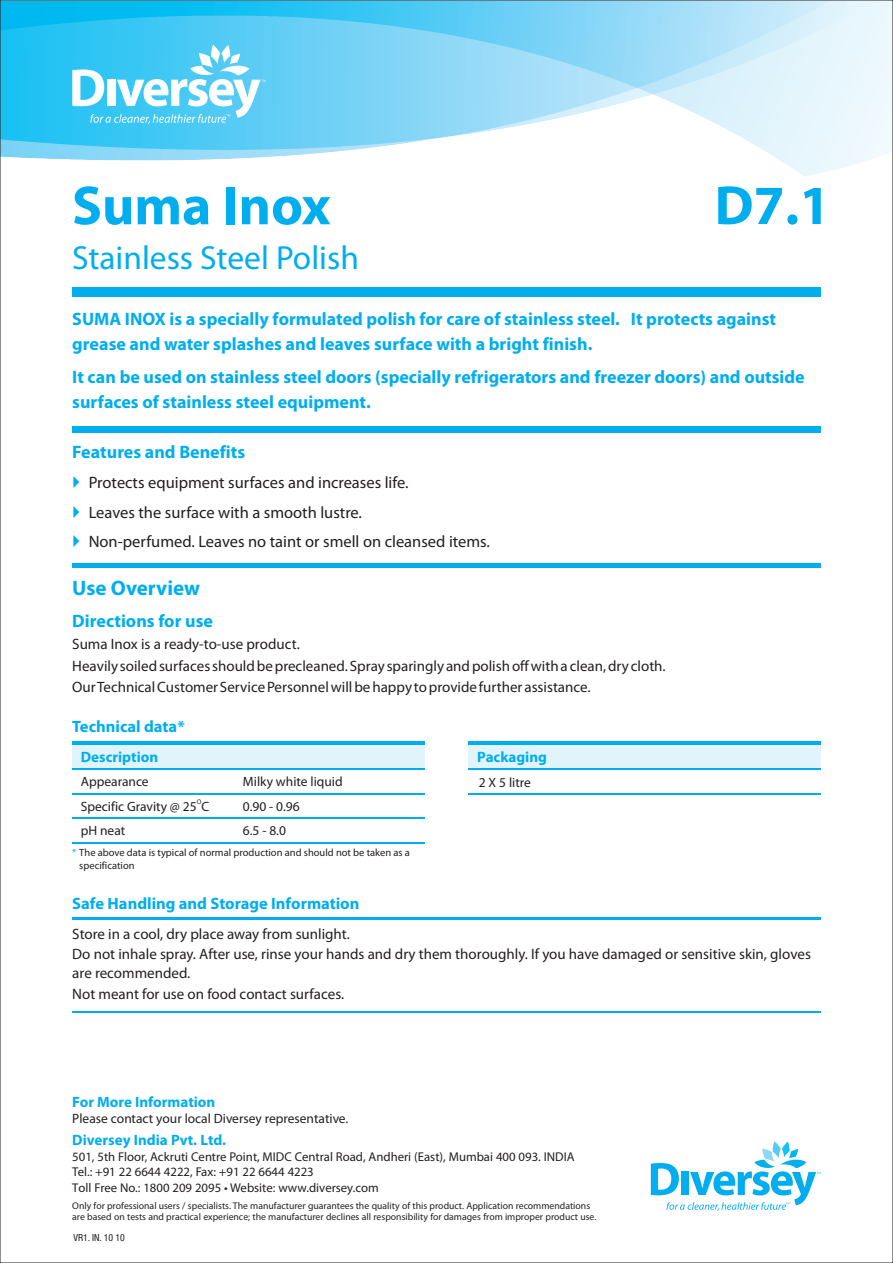
<style>
.page{position:relative;width:893px;height:1263px;background:#fff}
.page>*{position:absolute;margin:0;border:0;box-sizing:border-box;transform-origin:0 0}
.t1{font:700 55.5px "Myriad Pro";color:#00aeef}
.t2{font:33.45px "Myriad Pro";color:#00aeef}
.t3{font:700 21px "Myriad Pro";color:#00aeef}
.t4{font:700 18px/24.6px "Myriad Pro";color:#00aeef}
.t5{font:16.5px/29.7px "Myriad Pro";color:#231f20}
.t6{font:700 16.5px "Myriad Pro";color:#00aeef}
.t7{font:15px/20.7px "Myriad Pro";color:#231f20}
.t8{font:700 15px "Myriad Pro";color:#00aeef}
.t9{font:13.5px/24.9px "Myriad Pro";color:#231f20}
.t10{font:12.75px/15.3px "Myriad Pro";color:#231f20}
.t11{font:10.5px/12.6px "Myriad Pro";color:#231f20}
.t12{font:9.75px/11.7px "Myriad Pro";color:#231f20}
.t13{font:condensed 9.75px "Helvetica Neue LT Pro";color:#231f20}
.t14{font:6.75px "Myriad Pro";color:#231f20}
.s1{color:#00aeef}
.s2{font-size:12.6px}
</style>
<div class="page">
<img style="left:2px;top:2px;width:875px;height:171px">
<hr style="left:72px;top:741px;width:353px;height:4px;background:#00aeef">
<div style="left:72px;top:745px;width:353px;height:25px;background:#e1f4fc"></div>
<hr style="left:72px;top:768px;width:353px;height:2px;background:#00aeef">
<hr style="left:72px;top:793px;width:353px;height:1px;background:#00aeef">
<hr style="left:72px;top:817px;width:353px;height:1px;background:#00aeef">
<hr style="left:72px;top:842px;width:353px;height:2px;background:#00aeef">
<hr style="left:468px;top:741px;width:353px;height:4px;background:#00aeef">
<div style="left:468px;top:745px;width:353px;height:25px;background:#e1f4fc"></div>
<hr style="left:468px;top:768px;width:353px;height:2px;background:#00aeef">
<hr style="left:468px;top:793px;width:353px;height:1px;background:#00aeef">
<hr style="left:72px;top:1012px;width:748px;height:1px;background:#00aeef">
<hr style="left:72px;top:917px;width:749px;height:2px;background:#00aeef">
<svg style="left:72px;top:45px;width:194px;height:79px"></svg>
<div style="left:72px;top:288px;width:749px;height:9px;background:#00aeef"></div>
<div style="left:72px;top:426px;width:749px;height:6px;background:#00aeef"></div>
<div style="left:72px;top:563px;width:749px;height:5px;background:#00aeef"></div>
<svg style="left:651px;top:1141px;width:170px;height:70px"></svg>
<h1 class="t1" style="left:72px;top:183px;width:260px">Suma Inox</h1>
<h1 class="t1" style="left:714px;top:182px;width:117px">D7.1</h1>
<h2 class="t2" style="left:72px;top:244px;width:288px">Stainless Steel Polish</h2>
<p class="t4" style="left:72px;top:308px;width:705px">SUMA INOX is a specially formulated polish for care of stainless steel. It protects against grease and water splashes and leaves surface with a bright finish.</p>
<p class="t4" style="left:72px;top:366px;width:734px">It can be used on stainless steel doors (specially refrigerators and freezer doors) and outside surfaces of stainless steel equipment.</p>
<p class="t4" style="left:72px;top:441px;width:174px">Features and Benefits</p>
<p class="t5" style="left:89px;top:469px;width:403px">Protects equipment surfaces and increases life.<br>Leaves the surface with a smooth lustre.<br>Non-perfumed. Leaves no taint or smell on cleansed items.</p>
<h3 class="t3" style="left:72px;top:580px;width:129px">Use Overview</h3>
<p class="t4" style="left:72px;top:610px;width:142px">Directions for use</p>
<p class="t7" style="left:72px;top:635px;width:595px;line-height:21.6px">Suma Inox is a ready-to-use product.<br>Heavily soiled surfaces should be precleaned. Spray sparingly and polish off with a clean, dry cloth.<br>Our Technical Customer Service Personnel will be happy to provide further assistance.</p>
<p class="t6" style="left:72px;top:720px;width:114px">Technical data*</p>
<p class="t8" style="left:81px;top:750px;width:79px">Description</p>
<p class="t9" style="left:81px;top:770px;width:69px">Appearance</p>
<p class="t14" style="left:197px;top:799px;width:6px">O</p>
<p class="t9" style="left:81px;top:795px;width:130px">Specific Gravity @ 25 C</p>
<p class="t9" style="left:243px;top:770px;width:101px">Milky white liquid<br>0.90 - 0.96</p>
<p class="t9" style="left:81px;top:819px;width:46px">pH neat</p>
<p class="t9" style="left:243px;top:819px;width:45px">6.5 - 8.0</p>
<p class="t11" style="left:79px;top:847px;width:332px;text-indent:-7px"><span class="s1">*</span> The above data is typical of normal production and should not be taken as a specification</p>
<p class="t8" style="left:477px;top:750px;width:71px">Packaging</p>
<p class="t9" style="left:479px;top:771px;width:54px">2 X 5 litre</p>
<p class="t6" style="left:72px;top:896px;width:289px">Safe Handling and Storage Information</p>
<p class="t7" style="left:72px;top:924px;width:740px">Store in a cool, dry place away from sunlight.<br>Do not inhale spray. After use, rinse your hands and dry them thoroughly. If you have damaged or sensitive skin, gloves</p>
<p class="t7" style="left:72px;top:964px;width:273px">are recommended.<br>Not meant for use on food contact surfaces.</p>
<p class="t8" style="left:72px;top:1095px;width:145px">For More Information</p>
<p class="t9" style="left:72px;top:1107px;width:278px">Please contact your local Diversey representative.</p>
<p class="t8" style="left:72px;top:1134px;width:155px">Diversey India Pvt. Ltd.</p>
<p class="t10" style="left:72px;top:1150px;width:504px">501, 5th Floor, Ackruti Centre Point, MIDC Central Road, Andheri (East), Mumbai 400 093. INDIA<br>Tel.: +91 22 6644 4222, Fax: +91 22 6644 4223<br><span class="s2">T</span>oll Free No.: 1800 209 2095 • Website: www.diversey.com</p>
<p class="t12" style="left:72px;top:1200px;width:526px">Only for professional users / specialists. The manufacturer guarantees the quality of this product. Application recommendations are based on tests and practical experience; the manufacturer declines all responsibility for damages from improper product use.</p>
<p class="t13" style="left:74px;top:1234px;width:53px">VR1. IN. 10 10</p>
</div>
